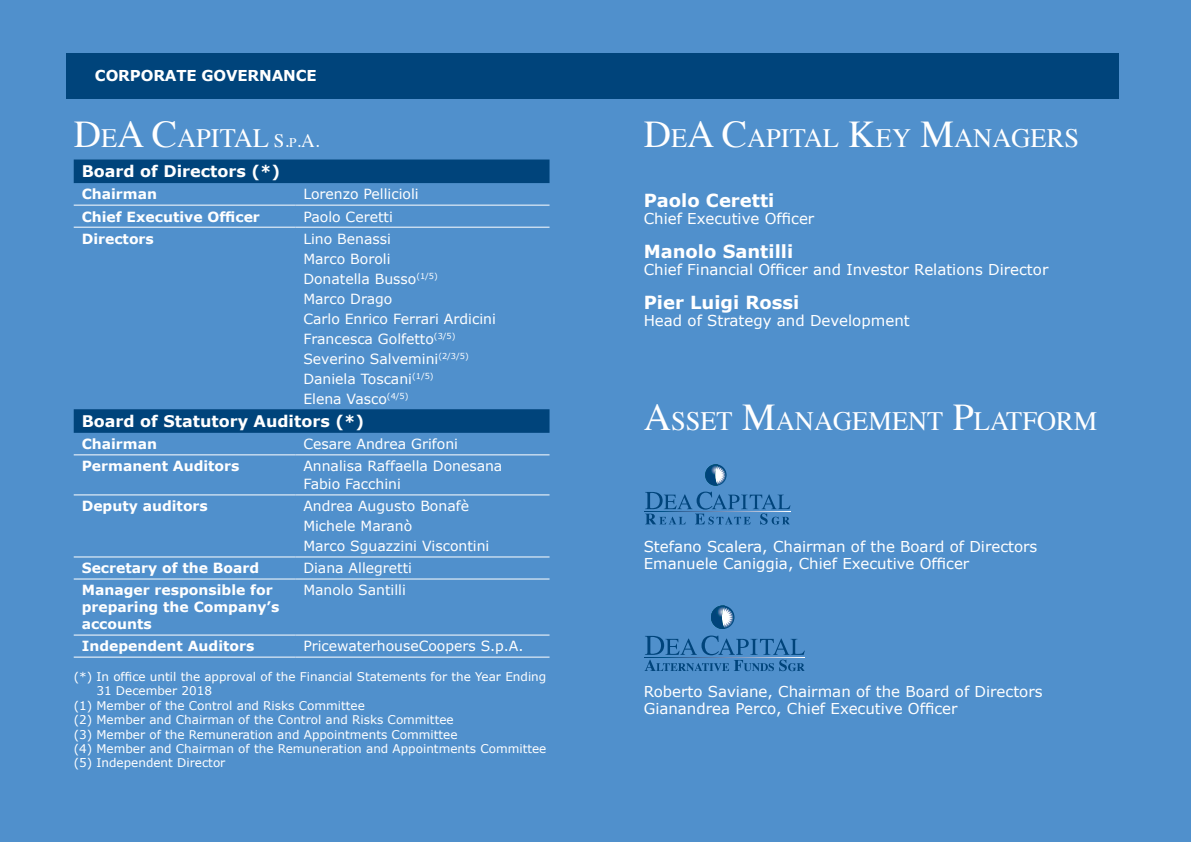
<style>
.page{position:relative;width:1191px;height:842px;background:#5090cc}
.page>*{position:absolute;margin:0;border:0;box-sizing:border-box;transform-origin:0 0}
.t1{font:26.4px "Times";color:#fff}
.t2{font:700 18px "Verdana";color:#fff}
.t3{font:700 16px "Verdana";color:#fff}
.t4{font:15px/17px "Verdana";color:#fff}
.t5{font:700 15px "Verdana";letter-spacing:-.01em;color:#fff}
.t6{font:14px/20px "Verdana";color:#fff}
.t7{font:700 14px/17px "Verdana";color:#fff}
.t8{font:12px "Verdana";color:#fff}
.s1{font-size:37.8px}
.s2{font-size:18.8px}
.s3{font-size:13.2px}
</style>
<div class="page">
<div style="left:67px;top:53px;width:1052px;height:45px;background:#00447b"></div>
<svg style="left:74px;top:159px;width:475px;height:274px"></svg>
<hr style="left:74px;top:205px;width:221px;height:1px;background:#fff">
<hr style="left:295px;top:205px;width:254px;height:1px;background:#fff">
<hr style="left:74px;top:494px;width:221px;height:1px;background:#fff">
<hr style="left:295px;top:494px;width:254px;height:1px;background:#fff">
<hr style="left:74px;top:556px;width:221px;height:1px;background:#fff">
<hr style="left:295px;top:556px;width:254px;height:1px;background:#fff">
<hr style="left:74px;top:578px;width:221px;height:1px;background:#fff">
<hr style="left:295px;top:578px;width:254px;height:1px;background:#fff">
<hr style="left:74px;top:634px;width:221px;height:1px;background:#fff">
<hr style="left:295px;top:634px;width:254px;height:1px;background:#fff">
<hr style="left:74px;top:657px;width:221px;height:1px;background:#fff">
<hr style="left:295px;top:657px;width:254px;height:1px;background:#fff">
<hr style="left:74px;top:454px;width:221px;height:1px;background:#fff">
<hr style="left:295px;top:454px;width:254px;height:1px;background:#fff">
<hr style="left:74px;top:227px;width:221px;height:1px;background:#fff">
<hr style="left:295px;top:227px;width:254px;height:1px;background:#fff">
<div style="left:711px;top:605px;width:23px;height:24px;background:#045087;border-radius:12px"></div>
<svg style="left:711px;top:605px;width:22px;height:24px"></svg>
<svg style="left:644px;top:635px;width:160px;height:36px"></svg>
<svg style="left:705px;top:464px;width:20px;height:22px"></svg>
<svg style="left:645px;top:492px;width:145px;height:33px"></svg>
<svg style="left:645px;top:511px;width:145px;height:1px"></svg>
<p class="t5" style="left:95px;top:65px;width:223px">CORPORATE GOVERNANCE</p>
<h1 class="t1" style="left:74px;top:113px;width:247px"><span class="s1">D</span>E<span class="s1">A C</span>APITAL <span class="s2">S.</span><span class="s3">P</span><span class="s2">.A.</span></h1>
<p class="t3" style="left:82px;top:160px;width:200px">Board of Directors (*)</p>
<p class="t7" style="left:82px;top:186px;width:77px">Chairman</p>
<p class="t6" style="left:303px;top:184px;width:117px">Lorenzo Pellicioli</p>
<p class="t7" style="left:82px;top:208px;width:180px">Chief Executive Officer</p>
<p class="t6" style="left:303px;top:206px;width:91px">Paolo Ceretti</p>
<p class="t7" style="left:82px;top:230px;width:74px">Directors</p>
<p class="t6" style="left:303px;top:228px;width:194px">Lino Benassi<br>Marco Boroli<br>Donatella Busso<sup>(1/5)<br></sup>Marco Drago<br>Carlo Enrico Ferrari Ardicini<br>Francesca Golfetto<sup>(3/5)<br></sup>Severino Salvemini<sup>(2/3/5)<br></sup>Daniela Toscani<sup>(1/5)<br></sup>Elena Vasco<sup>(4/5)</sup></p>
<p class="t3" style="left:82px;top:410px;width:284px">Board of Statutory Auditors (*)</p>
<p class="t7" style="left:82px;top:435px;width:77px">Chairman</p>
<p class="t6" style="left:303px;top:434px;width:156px">Cesare Andrea Grifoni</p>
<p class="t7" style="left:82px;top:457px;width:159px">Permanent Auditors</p>
<p class="t6" style="left:303px;top:457px;width:200px;line-height:18px">Annalisa Raffaella Donesana<br>Fabio Facchini</p>
<p class="t7" style="left:82px;top:497px;width:128px">Deputy auditors</p>
<p class="t6" style="left:303px;top:496px;width:188px">Andrea Augusto Bonafè<br>Michele Maranò<br>Marco Sguazzini Viscontini</p>
<p class="t7" style="left:82px;top:559px;width:179px">Secretary of the Board</p>
<p class="t6" style="left:303px;top:558px;width:110px">Diana Allegretti</p>
<p class="t7" style="left:82px;top:581px;width:199px">Manager responsible for preparing the Company’s accounts</p>
<p class="t6" style="left:303px;top:580px;width:104px">Manolo Santilli</p>
<p class="t7" style="left:82px;top:638px;width:174px">Independent Auditors</p>
<p class="t6" style="left:303px;top:636px;width:222px">PricewaterhouseCoopers S.p.A.</p>
<p class="t8" style="left:74px;top:668px;width:474px">(*) In office until the approval of the Financial Statements for the Year Ending</p>
<p class="t8" style="left:96px;top:683px;width:117px">31 December 2018</p>
<p class="t8" style="left:74px;top:697px;width:293px">(1) Member of the Control and Risks Committee</p>
<p class="t8" style="left:74px;top:712px;width:381px">(2) Member and Chairman of the Control and Risks Committee</p>
<p class="t8" style="left:74px;top:726px;width:385px">(3) Member of the Remuneration and Appointments Committee</p>
<p class="t8" style="left:74px;top:740px;width:474px">(4) Member and Chairman of the Remuneration and Appointments Committee</p>
<p class="t8" style="left:74px;top:755px;width:153px">(5) Independent Director</p>
<h1 class="t1" style="left:643px;top:113px;width:437px"><span class="s1">D</span>E<span class="s1">A C</span>APITAL <span class="s1">K</span>EY <span class="s1">M</span>ANAGERS</h1>
<p class="t2" style="left:643px;top:188px;width:132px">Paolo Ceretti</p>
<p class="t4" style="left:643px;top:210px;width:172px">Chief Executive Officer</p>
<p class="t2" style="left:643px;top:239px;width:151px">Manolo Santilli</p>
<p class="t4" style="left:643px;top:261px;width:406px">Chief Financial Officer and Investor Relations Director</p>
<p class="t2" style="left:643px;top:290px;width:157px">Pier Luigi Rossi</p>
<p class="t4" style="left:643px;top:312px;width:267px">Head of Strategy and Development</p>
<h1 class="t1" style="left:643px;top:397px;width:455px"><span class="s1">A</span>SSET <span class="s1">M</span>ANAGEMENT <span class="s1">P</span>LATFORM</h1>
<p class="t4" style="left:643px;top:538px;width:395px">Stefano Scalera, Chairman of the Board of Directors<br>Emanuele Caniggia, Chief Executive Officer</p>
<p class="t4" style="left:643px;top:683px;width:400px">Roberto Saviane, Chairman of the Board of Directors<br>Gianandrea Perco, Chief Executive Officer</p>
</div>
